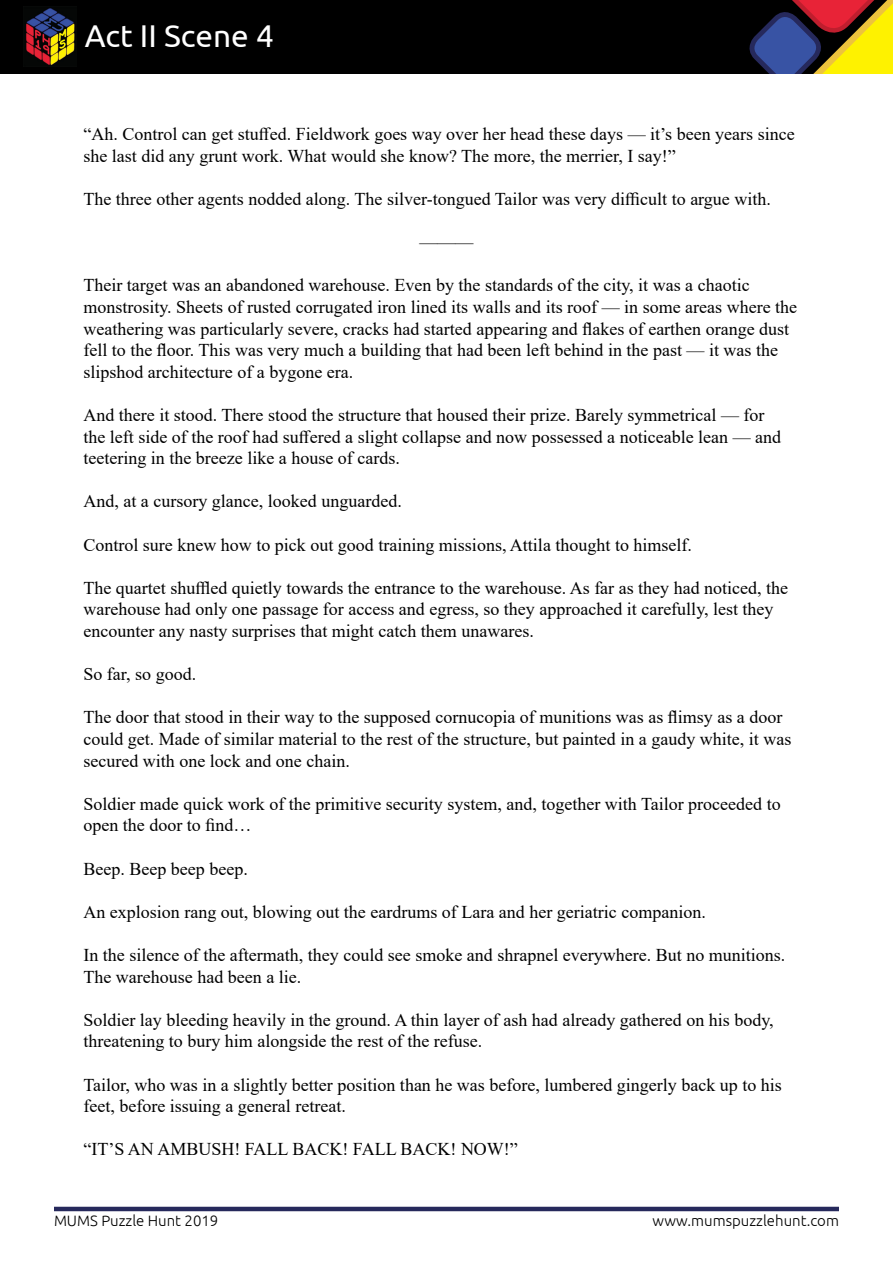
<style>
.page{position:relative;width:893px;height:1263px;background:#fff}
.page>*{position:absolute;margin:0;border:0;box-sizing:border-box;transform-origin:0 0}
.t1{font:31.5px "Ubuntu";color:#fff}
.t2{font:18px/21.6px "Times New Roman";color:#000}
.t3{font:300 15px "Ubuntu";color:#000}
</style>
<div class="page">
<div style="left:0;top:0;width:893px;height:73px;background:#000"></div>
<svg style="left:749px;top:0;width:144px;height:73px"></svg>
<img style="left:26px;top:8px;width:49px;height:57px">
<hr style="left:54px;top:1207px;width:785px;height:4px;background:#26295c">
<p class="t1" style="left:85px;top:17px;width:191px">Act II Scene 4</p>
<p class="t2" style="left:83px;top:123px;width:713px">“Ah. Control can get stuffed. Fieldwork goes way over her head these days — it’s been years since she last did any grunt work. What would she know? The more, the merrier, I say!”</p>
<p class="t2" style="left:83px;top:187px;width:689px">The three other agents nodded along. The silver-tongued Tailor was very difficult to argue with.</p>
<p class="t2" style="left:419px;top:231px;width:55px">———</p>
<p class="t2" style="left:83px;top:274px;width:715px">Their target was an abandoned warehouse. Even by the standards of the city, it was a chaotic monstrosity. Sheets of rusted corrugated iron lined its walls and its roof — in some areas where the weathering was particularly severe, cracks had started appearing and flakes of earthen orange dust fell to the floor. This was very much a building that had been left behind in the past — it was the slipshod architecture of a bygone era.</p>
<p class="t2" style="left:83px;top:403px;width:699px">And there it stood. There stood the structure that housed their prize. Barely symmetrical — for the left side of the roof had suffered a slight collapse and now possessed a noticeable lean — and teetering in the breeze like a house of cards.</p>
<p class="t2" style="left:83px;top:490px;width:320px">And, at a cursory glance, looked unguarded.</p>
<p class="t2" style="left:83px;top:533px;width:610px">Control sure knew how to pick out good training missions, Attila thought to himself.</p>
<p class="t2" style="left:83px;top:576px;width:706px">The quartet shuffled quietly towards the entrance to the warehouse. As far as they had noticed, the warehouse had only one passage for access and egress, so they approached it carefully, lest they encounter any nasty surprises that might catch them unawares.</p>
<p class="t2" style="left:83px;top:663px;width:114px">So far, so good.</p>
<p class="t2" style="left:83px;top:706px;width:709px">The door that stood in their way to the supposed cornucopia of munitions was as flimsy as a door could get. Made of similar material to the rest of the structure, but painted in a gaudy white, it was secured with one lock and one chain.</p>
<p class="t2" style="left:83px;top:792px;width:699px">Soldier made quick work of the primitive security system, and, together with Tailor proceeded to open the door to find…</p>
<p class="t2" style="left:83px;top:857px;width:166px">Beep. Beep beep beep.</p>
<p class="t2" style="left:83px;top:900px;width:624px">An explosion rang out, blowing out the eardrums of Lara and her geriatric companion.</p>
<p class="t2" style="left:83px;top:943px;width:703px">In the silence of the aftermath, they could see smoke and shrapnel everywhere. But no munitions.<br>The warehouse had been a lie.</p>
<p class="t2" style="left:83px;top:1008px;width:692px">Soldier lay bleeding heavily in the ground. A thin layer of ash had already gathered on his body, threatening to bury him alongside the rest of the refuse.</p>
<p class="t2" style="left:83px;top:1073px;width:700px">Tailor, who was in a slightly better position than he was before, lumbered gingerly back up to his feet, before issuing a general retreat.</p>
<p class="t2" style="left:83px;top:1138px;width:436px">“IT’S AN AMBUSH! FALL BACK! FALL BACK! NOW!”</p>
<p class="t3" style="left:54px;top:1211px;width:166px">MUMS Puzzle Hunt 2019</p>
<p class="t3" style="left:652px;top:1211px;width:188px">www.mumspuzzlehunt.com</p>
</div>
